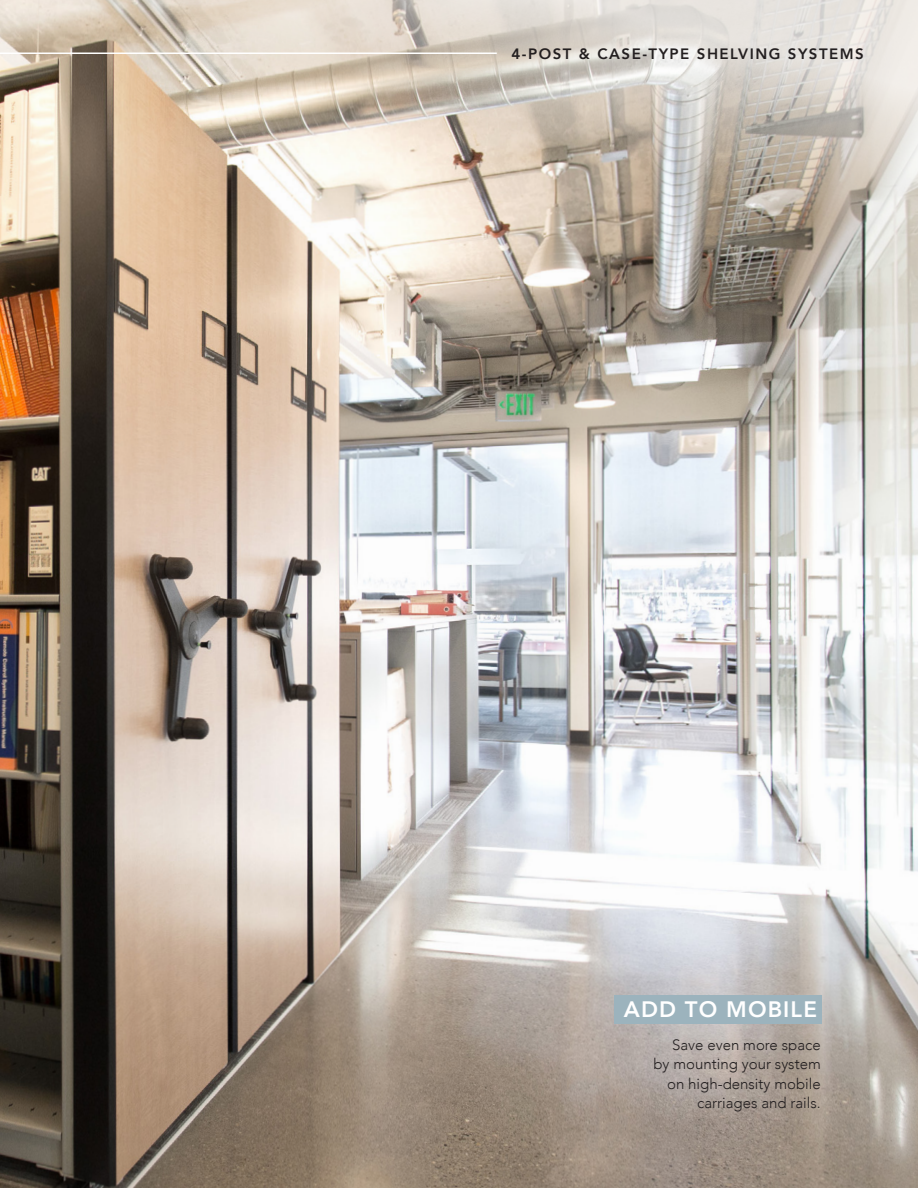
<style>
.page{position:relative;width:918px;height:1188px;background:#fff}
.page>*{position:absolute;margin:0;border:0;box-sizing:border-box;transform-origin:0 0}
.t1{font:800 22.35px "Avenir";letter-spacing:.05em;color:#fff}
.t2{font:300 15px/19.5px "Avenir";color:#231f20;text-align:right}
.t3{font:800 15px "Avenir";letter-spacing:.1em;color:#231f20}
</style>
<div class="page">
<img style="left:0;top:0;width:918px;height:1188px">
<svg style="left:17px;top:0;width:901px;height:388px"></svg>
<div style="left:614px;top:996px;width:208px;height:28px;background:#9cb3bd"></div>
<hr style="left:0;top:52px;width:497px;height:2px;background:#fff">
<p class="t3" style="left:512px;top:42px;width:354px">4-POST &amp; CASE-TYPE SHELVING SYSTEMS</p>
<h1 class="t1" style="left:624px;top:992px;width:195px">ADD TO MOBILE</h1>
<p class="t2" style="left:653px;top:1035px;width:169px">Save even more space by mounting your system on high-density mobile carriages and rails.</p>
</div>
